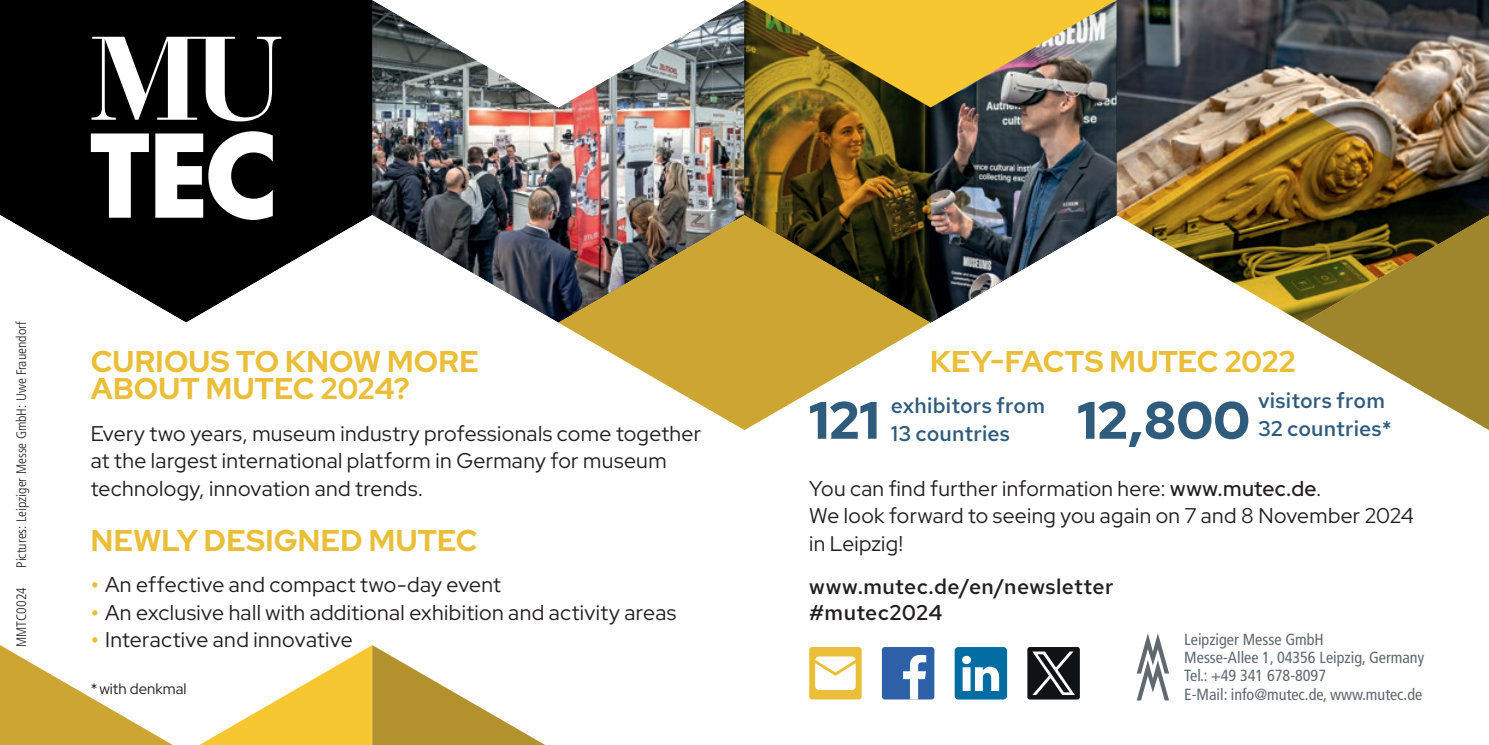
<style>
.page{position:relative;width:1489px;height:745px;background:#fff}
.page>*{position:absolute;margin:0;border:0;box-sizing:border-box;transform-origin:0 0}
.t1{font:900 52.5px "Red Hat Display";color:#2f5b7d}
.t2{font:700 30px/27.5px "Red Hat Display";letter-spacing:.005em;color:#eabe38}
.t3{font:21.25px/27.5px "Red Hat Display";letter-spacing:.015em;color:#231f20}
.t4{font:500 21.25px/27.5px "Red Hat Text";letter-spacing:.01em;color:#2f5b7d}
.t5{font:600 21.25px/25.5px "Red Hat Text";letter-spacing:.02em;color:#231f20}
.t6{font:condensed 16px/18.5px "Frutiger LT Pro";color:#5f696f}
.t7{font:15px "Red Hat Display";color:#231f20}
.t8{font:300 condensed 13.75px "Frutiger LT Pro";color:#231f20}
.s1{font-family:"Red Hat Text";font-weight:700;font-size:22px;color:#eabe38}
.s2{font-weight:600}
</style>
<div class="page">
<div style="left:0;top:0;width:372px;height:215px;background:#000"></div>
<img style="left:372px;top:0;width:1116px;height:215px">
<img style="left:930px;top:107px;width:186px;height:215px">
<svg style="left:201px;top:645px;width:343px;height:99px"></svg>
<svg style="left:0;top:645px;width:171px;height:99px"></svg>
<svg style="left:1136px;top:633px;width:32px;height:67px"></svg>
<svg style="left:273px;top:215px;width:285px;height:107px"></svg>
<svg style="left:558px;top:215px;width:372px;height:215px;fill:#cda533"></svg>
<img style="left:372px;top:0;width:930px;height:107px">
<svg style="left:1302px;top:215px;width:187px;height:215px"></svg>
<img style="left:1116px;top:107px;width:372px;height:215px">
<svg style="left:744px;top:0;width:186px;height:322px;background:#846a1e"></svg>
<div style="left:1027px;top:646px;width:52px;height:53px;background:#101315;border-radius:2px"></div>
<svg style="left:1032px;top:651px;width:42px;height:43px"></svg>
<svg style="left:0;top:131px;width:273px;height:192px"></svg>
<svg style="left:91px;top:37px;width:190px;height:84px"></svg>
<div style="left:954px;top:646px;width:53px;height:53px;background:#026da2;border-radius:4px"></div>
<svg style="left:962px;top:655px;width:37px;height:35px"></svg>
<svg style="left:809px;top:647px;width:125px;height:53px"></svg>
<p class="t8" style="left:14px;top:567px;width:247px;rotate:-90deg">Pictures: Leipziger Messe GmbH: Uwe Frauendorf</p>
<p class="t8" style="left:14px;top:646px;width:61px;rotate:-90deg">MMTC0024</p>
<h2 class="t2" style="left:930px;top:347px;width:367px">KEY-FACTS MUTEC 2022</h2>
<h2 class="t2" style="left:91px;top:347px;width:389px">CURIOUS TO KNOW MORE<br>ABOUT MUTEC 2024?</h2>
<p class="t3" style="left:91px;top:418px;width:612px">Every two years, museum industry professionals come together at the largest international platform in Germany for museum technology, innovation and trends.</p>
<h2 class="t2" style="left:91px;top:525px;width:388px">NEWLY DESIGNED MUTEC</h2>
<p class="t3" style="left:91px;top:570px;width:412px"><span class="s1">•</span> An effective and compact two-day event</p>
<p class="t3" style="left:91px;top:597px;width:587px"><span class="s1">•</span> An exclusive hall with additional exhibition and activity areas</p>
<p class="t3" style="left:91px;top:625px;width:263px"><span class="s1">•</span> Interactive and innovative</p>
<p class="t6" style="left:1184px;top:629px;width:241px">Leipziger Messe GmbH<br>Messe-Allee 1, 04356 Leipzig, Germany<br>Tel.: +49 341 678-8097<br>E-Mail: info@mutec.de, www.mutec.de</p>
<p class="t4" style="left:890px;top:391px;width:156px">exhibitors from<br>13 countries</p>
<p class="t4" style="left:1257px;top:386px;width:135px">visitors from<br>32 countries*</p>
<h1 class="t1" style="left:809px;top:385px;width:71px">121</h1>
<h1 class="t1" style="left:1077px;top:385px;width:174px">12,800</h1>
<p class="t3" style="left:809px;top:473px;width:606px">You can find further information here: <span class="s2">www.mutec.de</span>.<br>We look forward to seeing you again on 7 and 8 November 2024 in Leipzig!</p>
<p class="t5" style="left:809px;top:573px;width:306px">www.mutec.de/en/newsletter #mutec2024</p>
<p class="t7" style="left:91px;top:679px;width:97px">* with denkmal</p>
</div>
